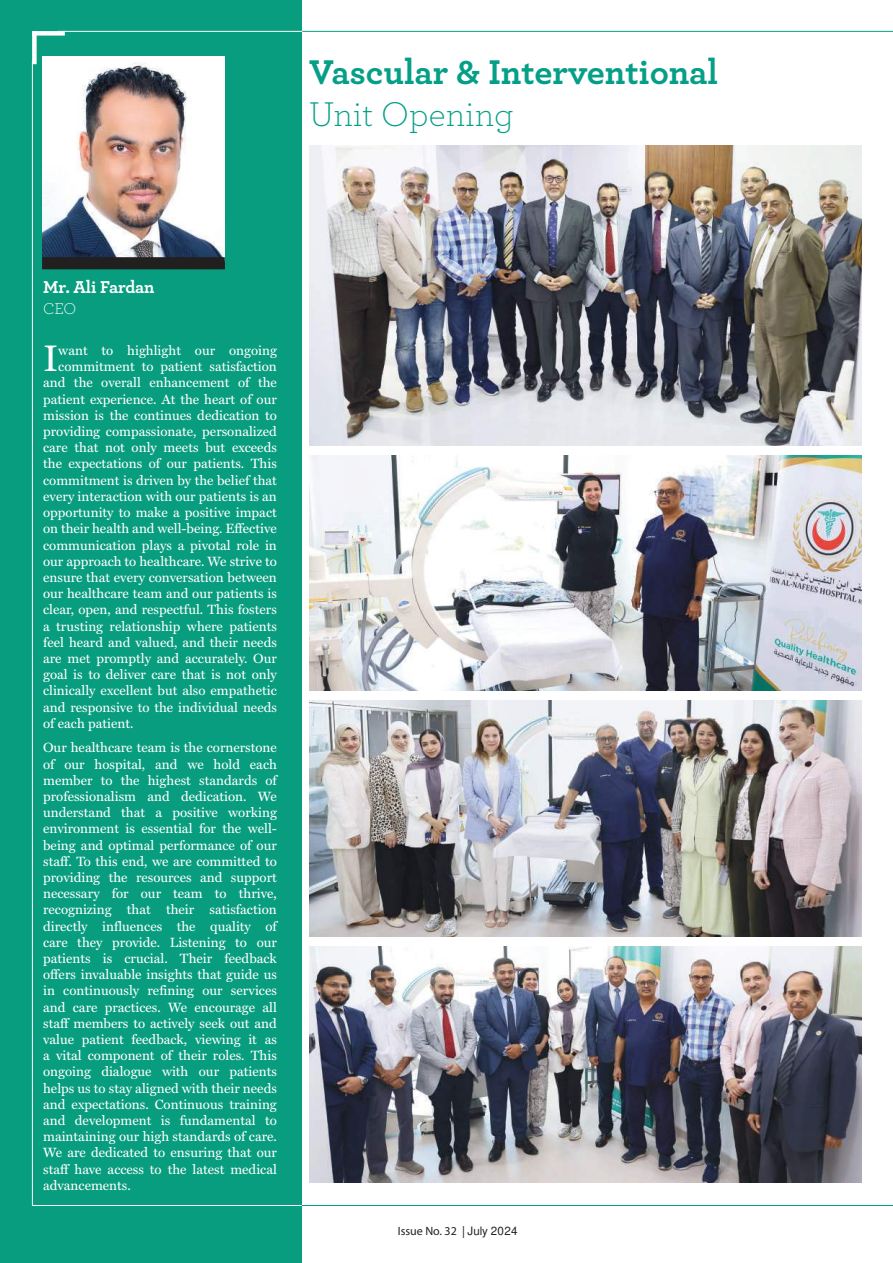
<style>
.page{position:relative;width:893px;height:1263px;background:#fff}
.page>*{position:absolute;margin:0;border:0;box-sizing:border-box;transform-origin:0 0}
.t1{font:37.2px "Miller Text";color:#fff}
.t2{font:700 36px "Archer";color:#059f87}
.t3{font:300 36px "Archer";color:#059f87}
.t4{font:700 18px "Archer";letter-spacing:-.01em;color:#fff}
.t5{font:300 16.5px "Archer";color:#fff}
.t6{font:13.5px/16.2px "Miller Text";color:#fff;text-align:justify}
.t7{font:12px "Myriad Pro";color:#221f1f}
.s1{font-family:"Helvetica Neue";font-weight:300;font-size:11.55px}
</style>
<div class="page">
<hr style="left:301px;top:31px;width:592px;height:1px;background:#059f85">
<div style="left:0;top:0;width:302px;height:1263px;background:#079d7e"></div>
<img style="left:42px;top:57px;width:183px;height:200px">
<div style="left:42px;top:257px;width:183px;height:12px;background:#221f1f"></div>
<hr style="left:302px;top:1205px;width:591px;height:1px;background:#059f85">
<hr style="left:32px;top:1205px;width:270px;height:1px;background:#fff">
<hr style="left:32px;top:61px;width:1px;height:1144px;background:#fff">
<div style="left:32px;top:31px;width:33px;height:5px;background:#fff"></div>
<div style="left:32px;top:31px;width:5px;height:33px;background:#fff"></div>
<hr style="left:58px;top:31px;width:244px;height:1px;background:#fff">
<img style="left:309px;top:146px;width:552px;height:299px">
<img style="left:309px;top:700px;width:552px;height:236px">
<img style="left:309px;top:946px;width:552px;height:236px">
<img style="left:309px;top:455px;width:552px;height:236px">
<h2 class="t2" style="left:309px;top:55px;width:410px">Vascular &amp; Interventional</h2>
<h2 class="t3" style="left:309px;top:97px;width:206px">Unit Opening</h2>
<h3 class="t4" style="left:43px;top:279px;width:113px">Mr. Ali Fardan</h3>
<p class="t5" style="left:43px;top:301px;width:35px">CEO</p>
<h1 class="t1" style="left:43px;top:343px;width:17px">I</h1>
<p class="t6" style="left:58px;top:343px;width:220px">want to highlight our ongoing</p>
<p class="t6" style="left:58px;top:360px;width:220px">commitment to patient satisfaction</p>
<p class="t6" style="left:43px;top:376px;width:235px">and the overall enhancement of the</p>
<p class="t6" style="left:43px;top:392px;width:235px">patient experience. At the heart of our</p>
<p class="t6" style="left:43px;top:408px;width:235px">mission is the continues dedication to</p>
<p class="t6" style="left:43px;top:424px;width:235px">providing compassionate, personalized</p>
<p class="t6" style="left:43px;top:441px;width:235px">care that not only meets but exceeds</p>
<p class="t6" style="left:43px;top:457px;width:235px">the expectations of our patients. This</p>
<p class="t6" style="left:43px;top:473px;width:235px">commitment is driven by the belief that</p>
<p class="t6" style="left:43px;top:489px;width:235px">every interaction with our patients is an</p>
<p class="t6" style="left:43px;top:505px;width:235px">opportunity to make a positive impact</p>
<p class="t6" style="left:43px;top:522px;width:235px">on their health and well-being. Effective</p>
<p class="t6" style="left:43px;top:538px;width:235px">communication plays a pivotal role in</p>
<p class="t6" style="left:43px;top:554px;width:235px">our approach to healthcare. We strive to</p>
<p class="t6" style="left:43px;top:570px;width:235px">ensure that every conversation between</p>
<p class="t6" style="left:43px;top:586px;width:235px">our healthcare team and our patients is</p>
<p class="t6" style="left:43px;top:603px;width:235px">clear, open, and respectful. This fosters</p>
<p class="t6" style="left:43px;top:619px;width:235px">a trusting relationship where patients</p>
<p class="t6" style="left:43px;top:635px;width:235px">feel heard and valued, and their needs</p>
<p class="t6" style="left:43px;top:651px;width:235px">are met promptly and accurately. Our</p>
<p class="t6" style="left:43px;top:667px;width:235px">goal is to deliver care that is not only</p>
<p class="t6" style="left:43px;top:684px;width:235px">clinically excellent but also empathetic</p>
<p class="t6" style="left:43px;top:700px;width:235px">and responsive to the individual needs</p>
<p class="t6" style="left:43px;top:716px;width:92px">of each patient.</p>
<p class="t6" style="left:43px;top:741px;width:235px">Our healthcare team is the cornerstone of our hospital, and we hold each member to the highest standards of professionalism and dedication. We understand that a positive working environment is essential for the well&shy;being and optimal performance of our staff. To this end, we are committed to providing the resources and support necessary for our team to thrive, recognizing that their satisfaction directly influences the quality of care they provide. Listening to our patients is crucial. Their feedback offers invaluable insights that guide us in continuously refining our services and care practices. We encourage all staff members to actively seek out and value patient feedback, viewing it as a vital component of their roles. This ongoing dialogue with our patients helps us to stay aligned with their needs and expectations. Continuous training and development is fundamental to maintaining our high standards of care.<br>We are dedicated to ensuring that our staff have access to the latest medical advancements.</p>
<p class="t7" style="left:398px;top:1226px;width:121px">Issue No. 32 | <span class="s1">July 2024</span></p>
<p class="t7" style="left:395px;top:1228px;width:104px">Issue 02 | <span class="s1">July 2020</span></p>
</div>
